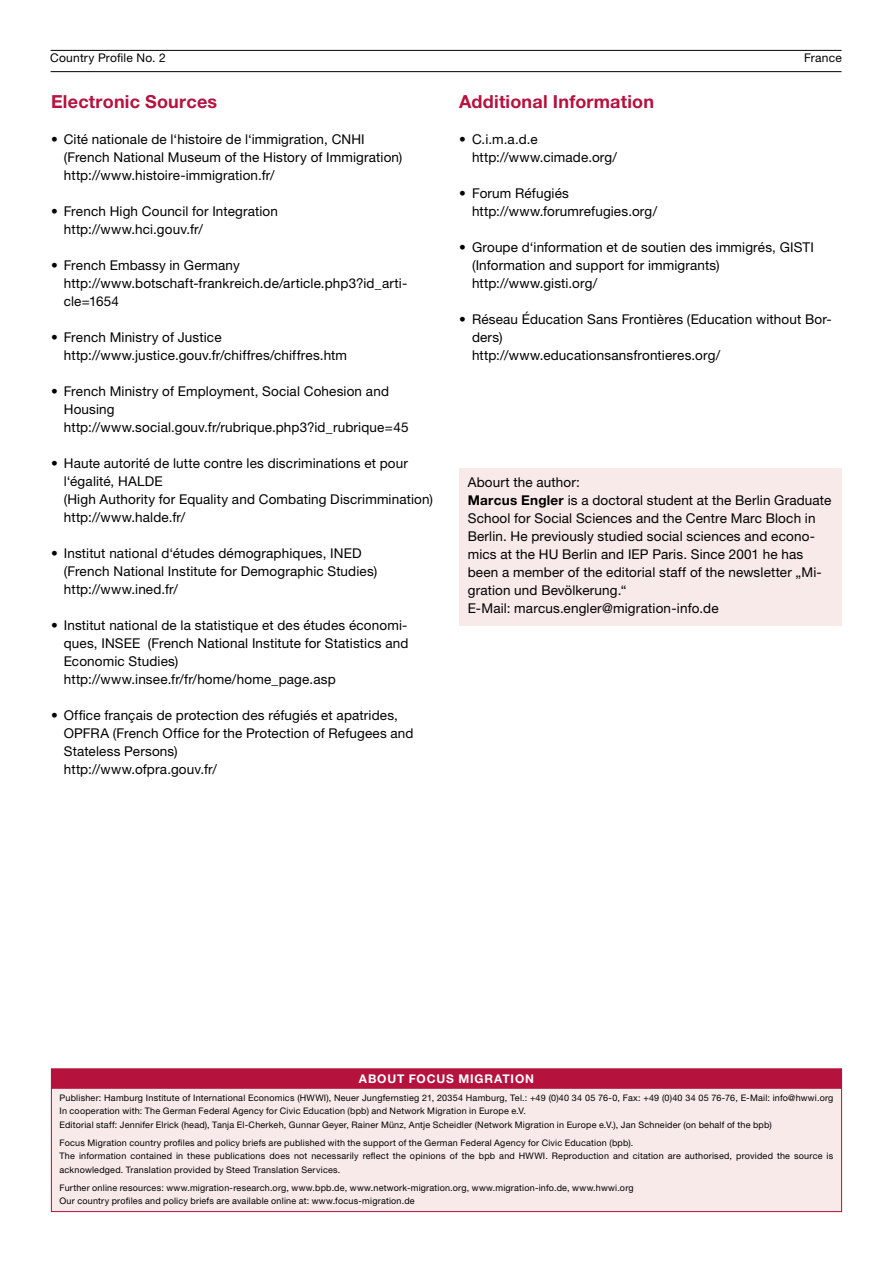
<style>
.page{position:relative;width:893px;height:1263px;background:#fff}
.page>*{position:absolute;margin:0;border:0;box-sizing:border-box;transform-origin:0 0}
.t1{font:700 18px "Helvetica Neue LT Pro";letter-spacing:.01em;color:#b5123e}
.t2{font:13.5px/18px "Helvetica Neue LT Pro";letter-spacing:.01em;color:#000}
.t3{font:12px "Helvetica Neue LT Pro";letter-spacing:.02em;color:#000}
.t4{font:700 12px "Helvetica Neue LT Pro";letter-spacing:.07em;color:#fff}
.t5{font:9px/13.5px "Helvetica Neue LT Pro";letter-spacing:.025em;color:#000}
.s1{font-weight:700}
</style>
<div class="page">
<hr style="left:51px;top:50px;width:790px;height:1px;background:#000">
<hr style="left:51px;top:71px;width:790px;height:1px;background:#000">
<div style="left:459px;top:468px;width:383px;height:158px;background:#f7eae8"></div>
<div style="left:51px;top:1069px;width:791px;height:19px;background:#b5123e"></div>
<div style="left:51px;top:1068px;width:791px;height:20px;border:1px solid #b5123e"></div>
<div style="left:51px;top:1088px;width:791px;height:123px;background:#f7eae8"></div>
<div style="left:51px;top:1088px;width:791px;height:124px;border:1px solid #b5123e"></div>
<p class="t3" style="left:50px;top:50px;width:117px">Country Profile No. 2</p>
<p class="t3" style="left:804px;top:50px;width:39px">France</p>
<h1 class="t1" style="left:51px;top:90px;width:168px">Electronic Sources</h1>
<p class="t2" style="left:64px;top:130px;width:340px;text-indent:-13px">• Cité nationale de l‘histoire de l‘immigration, CNHI (French National Museum of the History of Immigration) http://www.histoire-immigration.fr/</p>
<p class="t2" style="left:64px;top:202px;width:216px;text-indent:-13px">• French High Council for Integration http://www.hci.gouv.fr/</p>
<p class="t2" style="left:64px;top:256px;width:345px;text-indent:-13px">• French Embassy in Germany http://www.botschaft-frankreich.de/article.php3?id_arti&shy;cle=1654</p>
<p class="t2" style="left:64px;top:328px;width:285px;text-indent:-13px">• French Ministry of Justice http://www.justice.gouv.fr/chiffres/chiffres.htm</p>
<p class="t2" style="left:64px;top:382px;width:346px;text-indent:-13px">• French Ministry of Employment, Social Cohesion and<br>Housing http://www.social.gouv.fr/rubrique.php3?id_rubrique=45</p>
<p class="t2" style="left:64px;top:454px;width:371px;text-indent:-13px">• Haute autorité de lutte contre les discriminations et pour l‘égalité, HALDE<br>(High Authority for Equality and Combating Discrimmination) http://www.halde.fr/</p>
<p class="t2" style="left:64px;top:544px;width:315px;text-indent:-13px">• Institut national d‘études démographiques, INED (French National Institute for Demographic Studies) http://www.ined.fr/</p>
<p class="t2" style="left:64px;top:616px;width:346px;text-indent:-13px">• Institut national de la statistique et des études économi&shy;ques, INSEE (French National Institute for Statistics and Economic Studies) http://www.insee.fr/fr/home/home_page.asp</p>
<p class="t2" style="left:64px;top:706px;width:351px;text-indent:-13px">• Office français de protection des réfugiés et apatrides, OPFRA (French Office for the Protection of Refugees and Stateless Persons)<br>http://www.ofpra.gouv.fr/</p>
<h1 class="t1" style="left:459px;top:90px;width:196px">Additional Information</h1>
<p class="t2" style="left:472px;top:130px;width:147px;text-indent:-13px">• C.i.m.a.d.e http://www.cimade.org/</p>
<p class="t2" style="left:472px;top:184px;width:187px;text-indent:-13px">• Forum Réfugiés http://www.forumrefugies.org/</p>
<p class="t2" style="left:472px;top:238px;width:343px;text-indent:-13px">• Groupe d‘information et de soutien des immigrés, GISTI (Information and support for immigrants) http://www.gisti.org/</p>
<p class="t2" style="left:472px;top:310px;width:361px;text-indent:-13px">• Réseau Éducation Sans Frontières (Education without Bor&shy;ders)<br>http://www.educationsansfrontieres.org/</p>
<p class="t2" style="left:468px;top:473px;width:365px">Abourt the author:<br><span class="s1">Marcus Engler</span> is a doctoral student at the Berlin Graduate School for Social Sciences and the Centre Marc Bloch in Berlin. He previously studied social sciences and econo&shy;mics at the HU Berlin and IEP Paris. Since 2001 he has been a member of the editorial staff of the newsletter „Mi&shy;gration und Bevölkerung.“<br>E-Mail: marcus.engler@migration-info.de</p>
<p class="t4" style="left:359px;top:1071px;width:177px">ABOUT FOCUS MIGRATION</p>
<p class="t5" style="left:60px;top:1091px;width:775px">Publisher: Hamburg Institute of International Economics (HWWI), Neuer Jungfernstieg 21, 20354 Hamburg, Tel.: +49 (0)40 34 05 76-0, Fax: +49 (0)40 34 05 76-76, E-Mail: info@hwwi.org<br>In cooperation with: The German Federal Agency for Civic Education (bpb) and Network Migration in Europe e.V.<br>Editorial staff: Jennifer Elrick (head), Tanja El-Cherkeh, Gunnar Geyer, Rainer Münz, Antje Scheidler (Network Migration in Europe e.V.), Jan Schneider (on behalf of the bpb)</p>
<p class="t5" style="left:60px;top:1136px;width:775px">Focus Migration country profiles and policy briefs are published with the support of the German Federal Agency for Civic Education (bpb).<br>The information contained in these publications does not necessarily reflect the opinions of the bpb and HWWI. Reproduction and citation are authorised, provided the source is acknowledged. Translation provided by Steed Translation Services.</p>
<p class="t5" style="left:60px;top:1181px;width:576px">Further online resources: www.migration-research.org, www.bpb.de, www.network-migration.org, www.migration-info.de, www.hwwi.org<br>Our country profiles and policy briefs are available online at: www.focus-migration.de</p>
</div>
